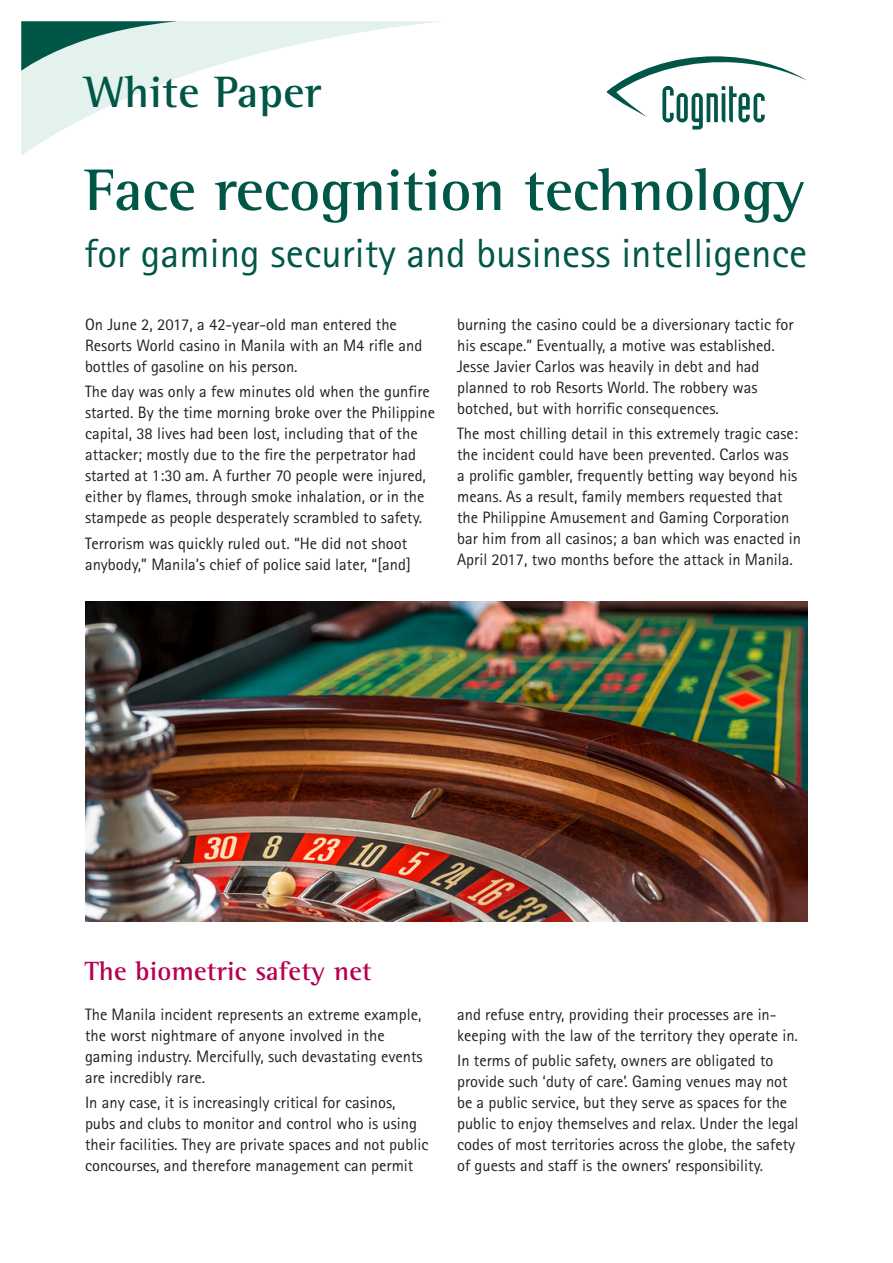
<style>
.page{position:relative;width:893px;height:1263px;background:#fff}
.page>*{position:absolute;margin:0;border:0;box-sizing:border-box;transform-origin:0 0}
.t1{font:700 60px "Rotis Semi Serif Std";color:#005647}
.t2{font:700 45px "Rotis Semi Serif Std";letter-spacing:.01em;color:#005647}
.t3{font:40.8px "Rotis Sans Serif Std";color:#005647}
.t4{font:700 27px "Rotis Semi Serif Std";letter-spacing:.01em;color:#b60150}
.t5{font:16.5px/21px "Rotis Sans Serif Std";color:#231f20}
</style>
<div class="page">
<svg style="left:21px;top:21px;width:421px;height:134px"></svg>
<svg style="left:21px;top:21px;width:157px;height:50px;background:#92bab1"></svg>
<svg style="left:606px;top:56px;width:201px;height:74px"></svg>
<img style="left:85px;top:602px;width:723px;height:319px">
<h2 class="t2" style="left:85px;top:65px;width:238px">White Paper</h2>
<h1 class="t1" style="left:85px;top:154px;width:722px">Face recognition technology</h1>
<h3 class="t3" style="left:85px;top:229px;width:724px">for gaming security and business intelligence</h3>
<p class="t5" style="left:85px;top:314px;width:339px">On June 2, 2017, a 42-year-old man entered the<br>Resorts World casino in Manila with an M4 rifle and bottles of gasoline on his person.</p>
<p class="t5" style="left:85px;top:381px;width:352px">The day was only a few minutes old when the gunfire started. By the time morning broke over the Philippine capital, 38 lives had been lost, including that of the attacker; mostly due to the fire the perpetrator had started at 1:30 am. A further 70 people were injured, either by flames, through smoke inhalation, or in the stampede as people desperately scrambled to safety.</p>
<p class="t5" style="left:85px;top:532px;width:327px">Terrorism was quickly ruled out. “He did not shoot anybody,” Manila’s chief of police said later, “[and]</p>
<p class="t5" style="left:457px;top:314px;width:338px">burning the casino could be a diversionary tactic for his escape.” Eventually, a motive was established.<br>Jesse Javier Carlos was heavily in debt and had planned to rob Resorts World. The robbery was botched, but with horrific consequences.</p>
<p class="t5" style="left:457px;top:423px;width:345px">The most chilling detail in this extremely tragic case: the incident could have been prevented. Carlos was<br>a prolific gambler, frequently betting way beyond his means. As a result, family members requested that the Philippine Amusement and Gaming Corporation bar him from all casinos; a ban which was enacted in April 2017, two months before the attack in Manila.</p>
<h3 class="t4" style="left:85px;top:955px;width:288px">The biometric safety net</h3>
<p class="t5" style="left:85px;top:1003px;width:339px">The Manila incident represents an extreme example, the worst nightmare of anyone involved in the gaming industry. Mercifully, such devastating events are incredibly rare.</p>
<p class="t5" style="left:85px;top:1091px;width:345px">In any case, it is increasingly critical for casinos, pubs and clubs to monitor and control who is using their facilities. They are private spaces and not public concourses, and therefore management can permit</p>
<p class="t5" style="left:457px;top:1003px;width:342px">and refuse entry, providing their processes are in&shy;keeping with the law of the territory they operate in.</p>
<p class="t5" style="left:457px;top:1049px;width:343px">In terms of public safety, owners are obligated to provide such ‘duty of care’. Gaming venues may not be a public service, but they serve as spaces for the public to enjoy themselves and relax. Under the legal codes of most territories across the globe, the safety of guests and staff is the owners’ responsibility.</p>
</div>
